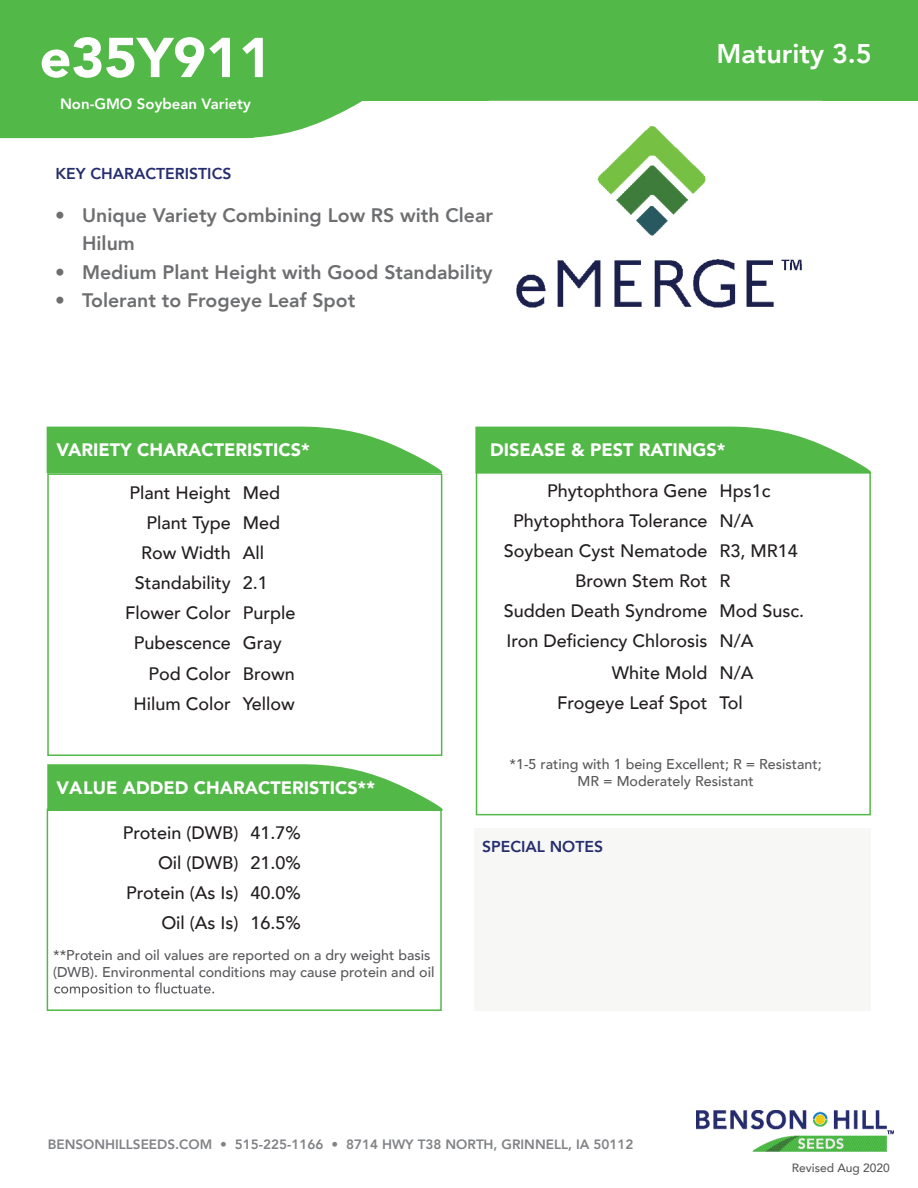
<style>
.page{position:relative;width:918px;height:1188px;background:#fff}
.page>*{position:absolute;margin:0;border:0;box-sizing:border-box;transform-origin:0 0}
.t1{font:900 55.5px "Avenir";color:#fff}
.t2{font:800 27px "Avenir";color:#fff}
.t3{font:800 19.5px/28.5px "Avenir";color:#6d6e70}
.t4{font:500 18px "Avenir";color:#231f20}
.t5{font:900 18px "Avenir";color:#fff}
.t6{font:800 15.75px "Avenir";color:#262e6e}
.t7{font:800 15px "Avenir";color:#fff}
.t8{font:500 14.25px/17.1px "Avenir";color:#59595c;text-align:center}
.t9{font:800 13.5px "Avenir";color:#808285}
.t10{font:500 12px "Avenir";color:#59595c}
</style>
<div class="page">
<svg style="left:47px;top:427px;width:395px;height:46px;background:#64bf5a"></svg>
<div style="left:47px;top:473px;width:395px;height:283px;border:2px solid #52b847"></div>
<svg style="left:475px;top:427px;width:396px;height:46px;background:#65bf5b"></svg>
<div style="left:476px;top:472px;width:395px;height:343px;border:2px solid #52b847"></div>
<svg style="left:47px;top:764px;width:396px;height:47px;background:#66c05c"></svg>
<div style="left:47px;top:809px;width:395px;height:202px;border:2px solid #52b847"></div>
<div style="left:475px;top:829px;width:396px;height:182px;background:#f7f7f5"></div>
<svg style="left:0;top:101px;width:362px;height:37px;background:#65bf5b"></svg>
<div style="left:0;top:0;width:918px;height:101px;background:#52b847"></div>
<img style="left:516px;top:126px;width:286px;height:182px">
<svg style="left:54px;top:982px;width:160px;height:15px"></svg>
<img style="left:697px;top:1111px;width:197px;height:41px">
<p class="t1" style="left:40px;top:10px;width:234px">e35Y911</p>
<p class="t2" style="left:716px;top:32px;width:157px">Maturity 3.5</p>
<p class="t7" style="left:60px;top:92px;width:192px">Non-GMO Soybean Variety</p>
<p class="t6" style="left:55px;top:162px;width:178px">KEY CHARACTERISTICS</p>
<p class="t3" style="left:82px;top:201px;width:412px;text-indent:-27px">• Unique Variety Combining Low RS with Clear<br>Hilum</p>
<p class="t3" style="left:55px;top:258px;width:439px">• Medium Plant Height with Good Standability</p>
<p class="t3" style="left:55px;top:286px;width:302px">• Tolerant to Frogeye Leaf Spot</p>
<p class="t5" style="left:57px;top:435px;width:255px">VARIETY CHARACTERISTICS*</p>
<p class="t5" style="left:490px;top:435px;width:237px">DISEASE &amp; PEST RATINGS*</p>
<p class="t4" style="left:129px;top:477px;width:103px">Plant Height</p>
<p class="t4" style="left:243px;top:477px;width:39px">Med</p>
<p class="t4" style="left:146px;top:507px;width:86px">Plant Type</p>
<p class="t4" style="left:243px;top:507px;width:39px">Med</p>
<p class="t4" style="left:141px;top:537px;width:91px">Row Width</p>
<p class="t4" style="left:243px;top:537px;width:23px">All</p>
<p class="t4" style="left:135px;top:567px;width:97px">Standability</p>
<p class="t4" style="left:243px;top:567px;width:27px">2.1</p>
<p class="t4" style="left:125px;top:597px;width:107px">Flower Color</p>
<p class="t4" style="left:243px;top:597px;width:54px">Purple</p>
<p class="t4" style="left:134px;top:627px;width:99px">Pubescence</p>
<p class="t4" style="left:243px;top:627px;width:41px">Gray</p>
<p class="t4" style="left:148px;top:658px;width:84px">Pod Color</p>
<p class="t4" style="left:243px;top:658px;width:54px">Brown</p>
<p class="t4" style="left:133px;top:688px;width:99px">Hilum Color</p>
<p class="t4" style="left:243px;top:688px;width:54px">Yellow</p>
<p class="t5" style="left:57px;top:772px;width:320px">VALUE ADDED CHARACTERISTICS**</p>
<p class="t4" style="left:123px;top:818px;width:117px">Protein (DWB)</p>
<p class="t4" style="left:251px;top:818px;width:52px">41.7%</p>
<p class="t4" style="left:158px;top:848px;width:82px">Oil (DWB)</p>
<p class="t4" style="left:251px;top:848px;width:52px">21.0%</p>
<p class="t4" style="left:126px;top:878px;width:114px">Protein (As Is)</p>
<p class="t4" style="left:251px;top:878px;width:52px">40.0%</p>
<p class="t4" style="left:161px;top:908px;width:79px">Oil (As Is)</p>
<p class="t4" style="left:251px;top:908px;width:52px">16.5%</p>
<p class="t8" style="left:53px;top:946px;width:383px;text-align:left">**Protein and oil values are reported on a dry weight basis (DWB). Environmental conditions may cause protein and oil</p>
<p class="t4" style="left:547px;top:476px;width:162px">Phytophthora Gene</p>
<p class="t4" style="left:720px;top:476px;width:53px">Hps1c</p>
<p class="t4" style="left:513px;top:506px;width:196px">Phytophthora Tolerance</p>
<p class="t4" style="left:720px;top:506px;width:36px">N/A</p>
<p class="t4" style="left:504px;top:536px;width:205px">Soybean Cyst Nematode</p>
<p class="t4" style="left:720px;top:536px;width:80px">R3, MR14</p>
<p class="t4" style="left:575px;top:566px;width:134px">Brown Stem Rot</p>
<p class="t4" style="left:720px;top:566px;width:12px">R</p>
<p class="t4" style="left:504px;top:596px;width:205px">Sudden Death Syndrome</p>
<p class="t4" style="left:720px;top:596px;width:86px">Mod Susc.</p>
<p class="t4" style="left:506px;top:626px;width:203px">Iron Deficiency Chlorosis</p>
<p class="t4" style="left:720px;top:626px;width:36px">N/A</p>
<p class="t4" style="left:612px;top:657px;width:97px">White Mold</p>
<p class="t4" style="left:720px;top:657px;width:36px">N/A</p>
<p class="t4" style="left:557px;top:687px;width:152px">Frogeye Leaf Spot</p>
<p class="t4" style="left:720px;top:687px;width:25px">Tol</p>
<p class="t8" style="left:510px;top:754px;width:314px">*1-5 rating with 1 being Excellent; R = Resistant;<br>MR = Moderately Resistant</p>
<p class="t6" style="left:482px;top:834px;width:123px">SPECIAL NOTES</p>
<p class="t9" style="left:48px;top:1134px;width:587px">BENSONHILLSEEDS.COM • 515-225-1166 • 8714 HWY T38 NORTH, GRINNELL, IA 50112</p>
<p class="t10" style="left:792px;top:1158px;width:100px">Revised Aug 2020</p>
</div>
